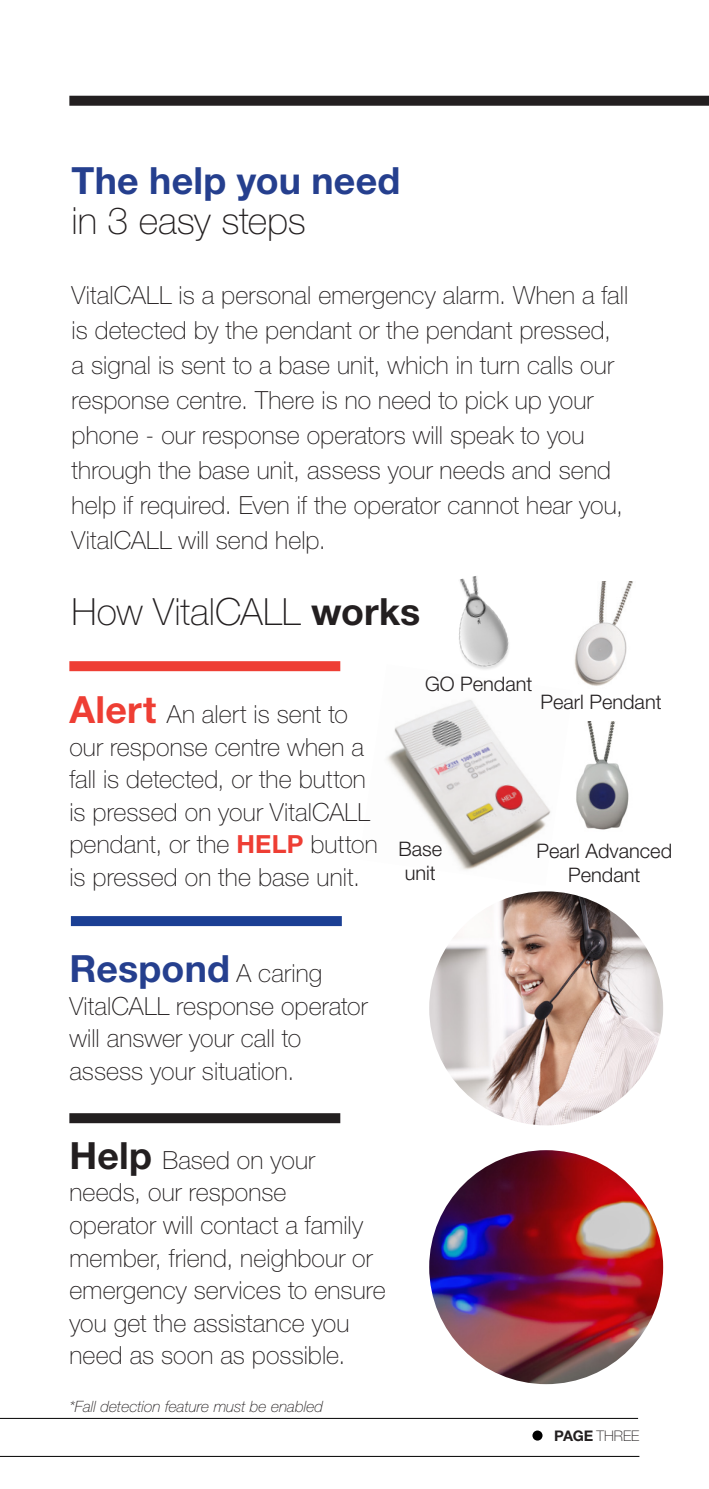
<style>
.page{position:relative;width:709px;height:1489px;background:#fff}
.page>*{position:absolute;margin:0;border:0;box-sizing:border-box;transform-origin:0 0}
.Body_Copy___Heading{font:700 37.5px/40px "Helvetica Neue LT Std";letter-spacing:.005em;color:#253f8e}
.Body_Copy___Heading-2{font:100 37.5px "Helvetica Neue LT Std";color:#231f20}
.Body_Copy___Heading-3{font:100 25px/32.5px "Helvetica Neue LT Std";letter-spacing:.005em;color:#231f20}
.t1{font:300 20px/24px "Helvetica Neue LT Std";color:#231f20;text-align:center}
.t2{font:italic 100 15.5px "Helvetica Neue LT Std";color:#231f20}
.t3{font:100 14.75px "Helvetica Neue LT Std";color:#231f20}
.s1{font-weight:100;color:#231f20}
.s2{font-weight:700}
.s3{font-weight:700;font-size:37.5px;color:#ee3e34}
.s4{font-weight:700;color:#ee3e34}
.s5{font-weight:100;font-size:25px;color:#231f20}
.s6{font-weight:700;font-size:37.5px}
</style>
<div class="page">
<img style="left:576px;top:721px;width:53px;height:109px">
<img style="left:386px;top:700px;width:165px;height:170px">
<div style="left:69px;top:661px;width:271px;height:10px;background:#ee3e34"></div>
<div style="left:71px;top:916px;width:271px;height:10px;background:#1b3f94"></div>
<div style="left:69px;top:1113px;width:271px;height:10px;background:#231f20"></div>
<img style="left:574px;top:581px;width:59px;height:105px">
<div style="left:69px;top:96px;width:640px;height:10px;background:#231f20"></div>
<img style="left:459px;top:576px;width:50px;height:94px">
<hr style="left:0;top:1417px;width:638px;height:1px;background:#000">
<hr style="left:0;top:1455px;width:639px;height:1px;background:#000">
<div style="left:532px;top:1430px;width:10px;height:10px;background:#000;border-radius:50%"></div>
<img style="left:429px;top:1150px;width:234px;height:233px;border-radius:117px">
<img style="left:429px;top:891px;width:234px;height:234px;border-radius:117px">
<p class="Body_Copy___Heading" style="left:72px;top:160px;width:330px">The help you need <span class="s1">in 3 easy steps</span></p>
<p class="Body_Copy___Heading-3" style="left:72px;top:278px;width:558px;line-height:35px">VitalCALL is a personal emergency alarm. When a fall is detected by the pendant or the pendant pressed, a signal is sent to a base unit, which in turn calls our response centre. There is no need to pick up your phone - our response operators will speak to you through the base unit, assess your needs and send help if required. Even if the operator cannot hear you, VitalCALL will send help.</p>
<p class="Body_Copy___Heading-2" style="left:72px;top:590px;width:350px">How VitalCALL <span class="s2">works</span></p>
<p class="Body_Copy___Heading-3" style="left:69px;top:698px;width:310px"><span class="s3">Alert</span> An alert is sent to our response centre when a fall is detected, or the button is pressed on your VitalCALL pendant, or the <span class="s4">HELP</span> button is pressed on the base unit.</p>
<p class="t1" style="left:425px;top:672px;width:109px">GO Pendant</p>
<p class="t1" style="left:540px;top:689px;width:123px">Pearl Pendant</p>
<p class="t1" style="left:398px;top:836px;width:45px">Base</p>
<p class="t1" style="left:405px;top:860px;width:33px">unit</p>
<p class="t1" style="left:536px;top:838px;width:137px">Pearl Advanced<br>Pendant</p>
<p class="Body_Copy___Heading" style="left:69px;top:947px;width:254px">Respond <span class="s5">A caring</span></p>
<p class="Body_Copy___Heading-3" style="left:69px;top:989px;width:300px">VitalCALL response operator will answer your call to assess your situation.</p>
<p class="Body_Copy___Heading-3" style="left:69px;top:1143px;width:318px"><span class="s6">Help</span> Based on your needs, our response<br>operator will contact a family member, friend, neighbour or emergency services to ensure you get the assistance you need as soon as possible.</p>
<p class="t2" style="left:69px;top:1397px;width:255px">*Fall detection feature must be enabled</p>
<p class="t3" style="left:554px;top:1427px;width:87px"><span class="s2">PAGE</span> THREE</p>
</div>
